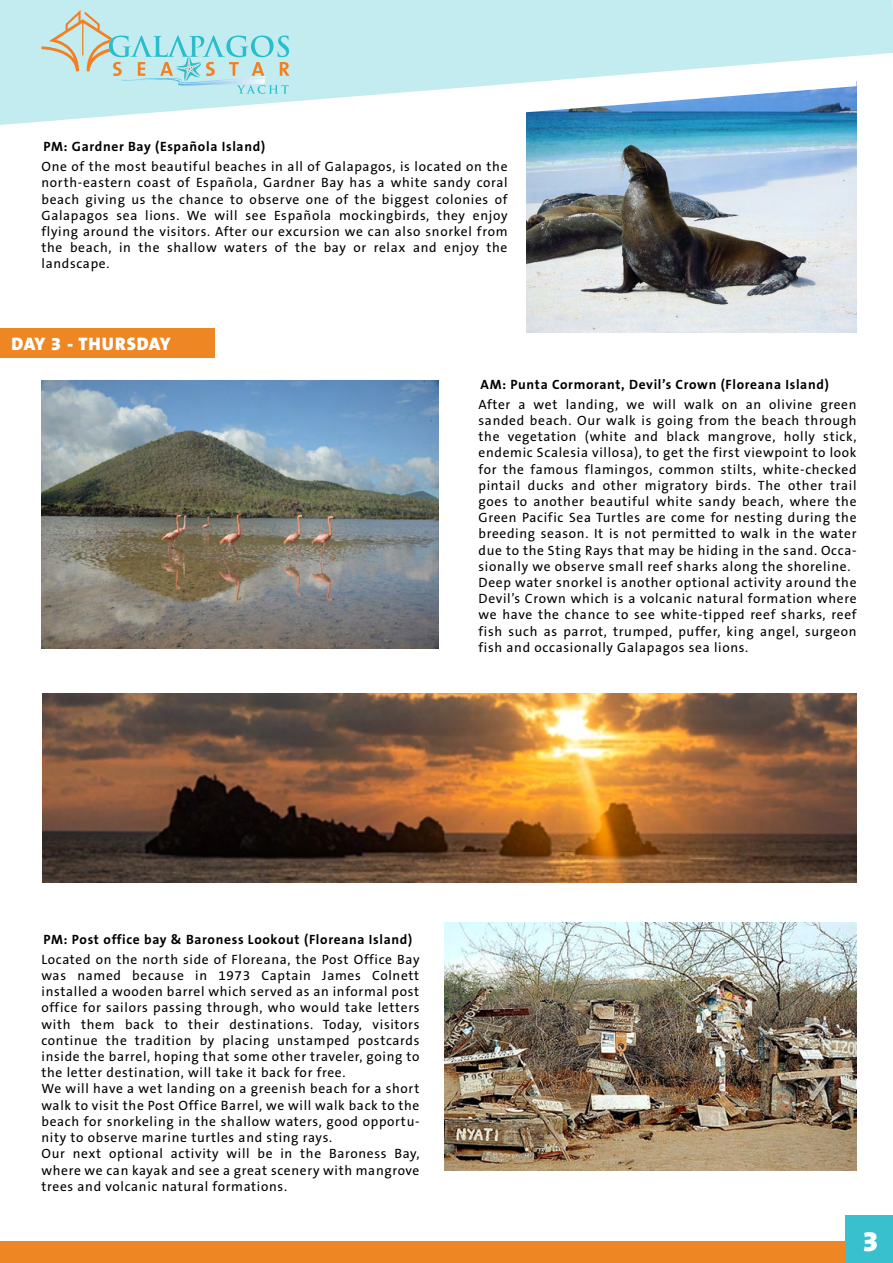
<style>
.page{position:relative;width:893px;height:1263px;background:#fff}
.page>*{position:absolute;margin:0;border:0;box-sizing:border-box;transform-origin:0 0}
.t1{font:900 28.5px "The Sans B9";color:#fff}
.t2{font:900 18.15px "The Sans B9";letter-spacing:.04em;color:#fff}
.t3{font:13.5px/16.2px "The Sans B5 Plain";letter-spacing:.05em;color:#000}
.t4{font:700 13.5px "The Sans B7";letter-spacing:.05em;color:#000}
</style>
<div class="page">
<img style="left:526px;top:125px;width:331px;height:208px">
<svg style="left:0;top:0;width:893px;height:125px;fill:#c3ecf0"></svg>
<div style="left:0;top:1242px;width:893px;height:21px;background:#ef8624"></div>
<div style="left:0;top:328px;width:214px;height:30px;background:#ef8624"></div>
<div style="left:846px;top:1216px;width:47px;height:47px;background:#39c0ce"></div>
<img style="left:42px;top:380px;width:396px;height:269px">
<img style="left:42px;top:693px;width:814px;height:189px">
<img style="left:445px;top:923px;width:412px;height:248px">
<svg style="left:41px;top:10px;width:249px;height:84px;background:#bbe2e1"></svg>
<p class="t4" style="left:43px;top:139px;width:223px">PM: Gardner Bay (Española Island)</p>
<p class="t3" style="left:42px;top:159px;width:468px;text-align:justify">One of the most beautiful beaches in all of Galapagos, is located on the north-eastern coast of Española, Gardner Bay has a white sandy coral beach giving us the chance to observe one of the biggest colonies of Galapagos sea lions. We will see Española mockingbirds, they enjoy flying around the visitors. After our excursion we can also snorkel from the beach, in the shallow waters of the bay or relax and enjoy the landscape.</p>
<p class="t2" style="left:11px;top:334px;width:161px">DAY 3 - THURSDAY</p>
<p class="t4" style="left:481px;top:377px;width:350px">AM: Punta Cormorant, Devil’s Crown (Floreana Island)</p>
<p class="t3" style="left:479px;top:397px;width:380px">After a wet landing, we will walk on an olivine green sanded beach. Our walk is going from the beach through the vegetation (white and black mangrove, holly stick, endemic Scalesia villosa), to get the first viewpoint to look for the famous flamingos, common stilts, white-checked pintail ducks and other migratory birds. The other trail goes to another beautiful white sandy beach, where the Green Pacific Sea Turtles are come for nesting during the breeding season. It is not permitted to walk in the water due to the Sting Rays that may be hiding in the sand. Occa&shy;sionally we observe small reef sharks along the shoreline.<br>Deep water snorkel is another optional activity around the Devil’s Crown which is a volcanic natural formation where we have the chance to see white-tipped reef sharks, reef fish such as parrot, trumped, puffer, king angel, surgeon fish and occasionally Galapagos sea lions.</p>
<p class="t4" style="left:43px;top:932px;width:370px">PM: Post office bay &amp; Baroness Lookout (Floreana Island)</p>
<p class="t3" style="left:41px;top:952px;width:380px">Located on the north side of Floreana, the Post Office Bay was named because in 1973 Captain James Colnett installed a wooden barrel which served as an informal post office for sailors passing through, who would take letters with them back to their destinations. Today, visitors continue the tradition by placing unstamped postcards inside the barrel, hoping that some other traveler, going to the letter destination, will take it back for free.<br>We will have a wet landing on a greenish beach for a short walk to visit the Post Office Barrel, we will walk back to the beach for snorkeling in the shallow waters, good opportu&shy;nity to observe marine turtles and sting rays.<br>Our next optional activity will be in the Baroness Bay, where we can kayak and see a great scenery with mangrove trees and volcanic natural formations.</p>
<p class="t1" style="left:863px;top:1226px;width:17px">3</p>
</div>
